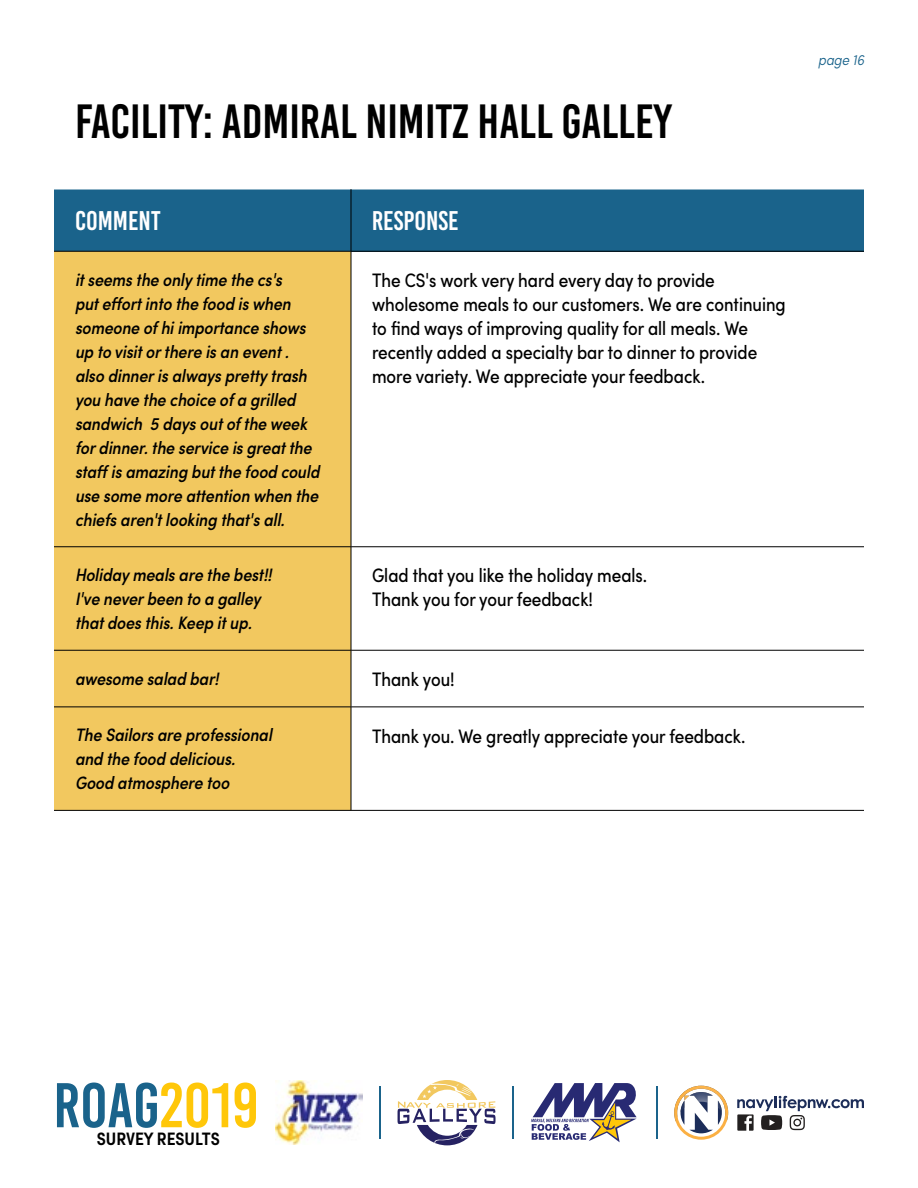
<style>
.page{position:relative;width:918px;height:1188px;background:#fff}
.page>*{position:absolute;margin:0;border:0;box-sizing:border-box;transform-origin:0 0}
.t1{font:63px "Bebas Kai";color:#1a638b}
.t2{font:48px "Bebas Kai";color:#000}
.t3{font:27px "Bebas Kai";color:#fff}
.t4{font:condensed 19.5px/24px "Sofia Pro";color:#000}
.t5{font:italic 500 condensed 18px/24px "Sofia Pro";color:#000}
.t6{font:600 condensed 18px "Sofia Pro";color:#000}
.t7{font:italic 300 condensed 15px "Sofia Pro";color:#1a638b}
.s1{color:#ffc709}
</style>
<div class="page">
<hr style="left:656px;top:1086px;width:1px;height:53px;background:#1a638b">
<hr style="left:512px;top:1086px;width:2px;height:53px;background:#1a638b">
<svg style="left:398px;top:1080px;width:98px;height:65px"></svg>
<img style="left:276px;top:1081px;width:86px;height:64px">
<hr style="left:379px;top:1086px;width:2px;height:53px;background:#1a638b">
<svg style="left:674px;top:1086px;width:54px;height:54px"></svg>
<svg style="left:737px;top:1096px;width:127px;height:35px"></svg>
<svg style="left:531px;top:1083px;width:106px;height:59px"></svg>
<div style="left:54px;top:189px;width:297px;height:62px;background:#1a638b"></div>
<div style="left:351px;top:189px;width:513px;height:62px;background:#1a638b"></div>
<div style="left:54px;top:252px;width:297px;height:558px;background:#f2c85f"></div>
<hr style="left:351px;top:251px;width:1px;height:296px;background:#000">
<hr style="left:54px;top:546px;width:297px;height:1px;background:#000">
<hr style="left:351px;top:546px;width:513px;height:1px;background:#000">
<hr style="left:351px;top:547px;width:1px;height:103px;background:#000">
<hr style="left:54px;top:650px;width:297px;height:1px;background:#000">
<hr style="left:351px;top:650px;width:513px;height:1px;background:#000">
<hr style="left:351px;top:650px;width:1px;height:57px;background:#000">
<hr style="left:54px;top:707px;width:297px;height:1px;background:#000">
<hr style="left:351px;top:707px;width:513px;height:1px;background:#000">
<hr style="left:351px;top:707px;width:1px;height:103px;background:#000">
<hr style="left:54px;top:810px;width:297px;height:1px;background:#000">
<hr style="left:351px;top:810px;width:513px;height:1px;background:#000">
<hr style="left:54px;top:189px;width:297px;height:1px;background:#fff">
<hr style="left:351px;top:189px;width:513px;height:1px;background:#fff">
<hr style="left:351px;top:189px;width:1px;height:62px;background:#000">
<hr style="left:54px;top:251px;width:297px;height:1px;background:#000">
<hr style="left:351px;top:251px;width:513px;height:1px;background:#000">
<h2 class="t2" style="left:75px;top:96px;width:598px">FACILITY: ADMIRAL NIMITZ HALL GALLEY</h2>
<h3 class="t3" style="left:75px;top:206px;width:87px">COMMENT</h3>
<h3 class="t3" style="left:372px;top:206px;width:88px">RESPONSE</h3>
<p class="t5" style="left:75px;top:267px;width:246px">it seems the only time the cs's<br>put effort into the food is when someone of hi importance shows up to visit or there is an event . also dinner is always pretty trash you have the choice of a grilled sandwich 5 days out of the week for dinner. the service is great the staff is amazing but the food could use some more attention when the chiefs aren't looking that's all.</p>
<p class="t4" style="left:372px;top:268px;width:415px">The CS's work very hard every day to provide wholesome meals to our customers. We are continuing to find ways of improving quality for all meals. We recently added a specialty bar to dinner to provide more variety. We appreciate your feedback.</p>
<p class="t5" style="left:75px;top:563px;width:198px">Holiday meals are the best!!<br>I've never been to a galley that does this. Keep it up.</p>
<p class="t4" style="left:372px;top:563px;width:277px">Glad that you like the holiday meals.<br>Thank you for your feedback!</p>
<p class="t5" style="left:75px;top:666px;width:145px">awesome salad bar!</p>
<p class="t4" style="left:372px;top:667px;width:84px">Thank you!</p>
<p class="t5" style="left:75px;top:723px;width:198px">The Sailors are professional and the food delicious.<br>Good atmosphere too</p>
<p class="t4" style="left:372px;top:723px;width:375px">Thank you. We greatly appreciate your feedback.</p>
<p class="t7" style="left:818px;top:50px;width:47px">page 16</p>
<h1 class="t1" style="left:54px;top:1072px;width:206px">ROAG<span class="s1">2019</span></h1>
<p class="t6" style="left:97px;top:1128px;width:125px">SURVEY RESULTS</p>
</div>
